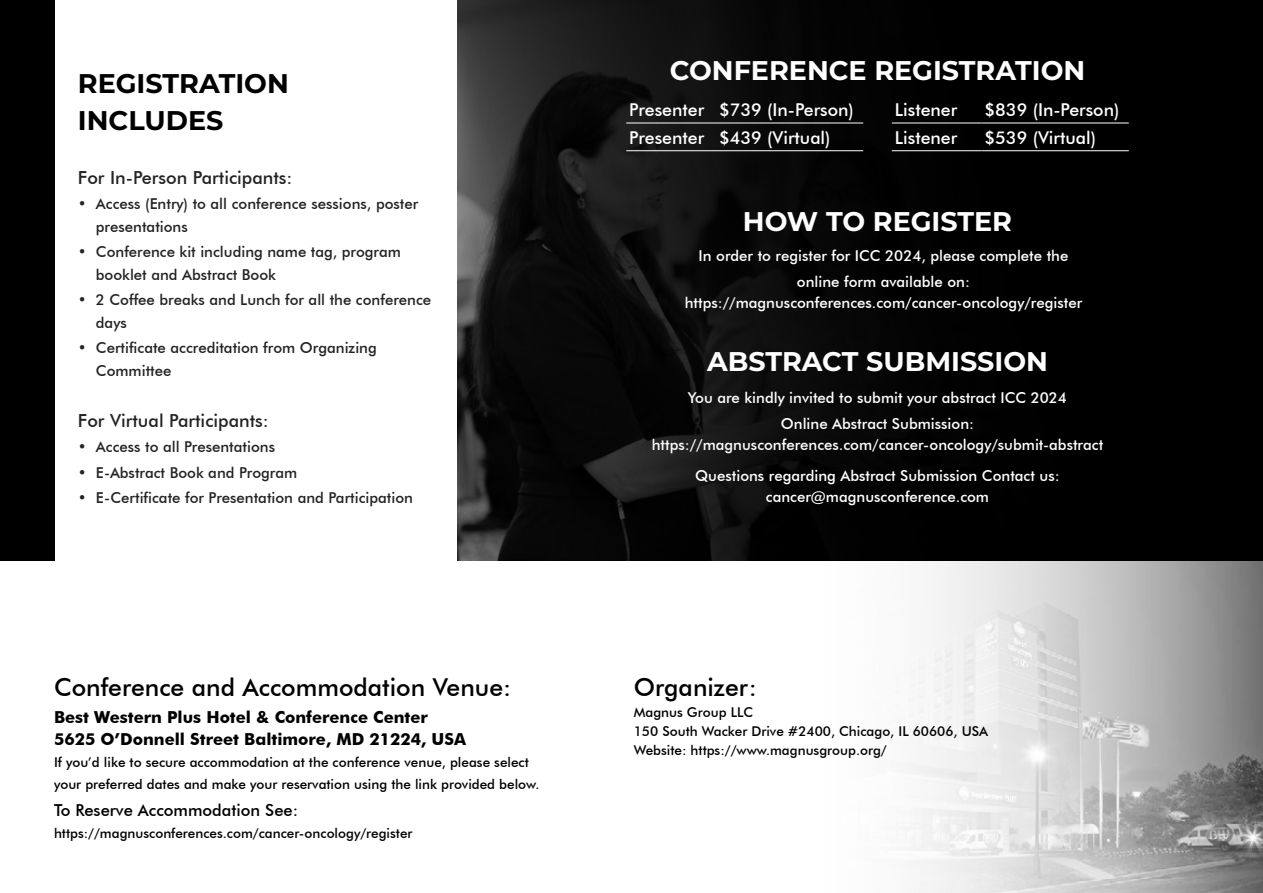
<style>
.page{position:relative;width:1263px;height:893px;background:#fff}
.page>*{position:absolute;margin:0;border:0;box-sizing:border-box;transform-origin:0 0}
.t1{font:700 27px "Montserrat";color:#fff}
.t2{font:700 27px/37.5px "Montserrat";color:#000}
.t3{font:500 24.75px "Futura BT";color:#000}
.t4{font:500 18px "Futura BT";color:#232323}
.t5{font:500 17.7px/27.8px "Futura BT";color:#fff}
.t6{font:700 16.5px/21.8px "Futura BT";color:#000}
.t7{font:500 16.5px "Futura BT";color:#000}
.t8{font:500 15px/25.5px "Futura BT";color:#fff;text-align:center}
.t9{font:500 15px/22.5px "Futura BT";color:#232323}
.t10{font:500 13.5px/18.9px "Futura BT";color:#000}
</style>
<div class="page">
<img style="left:766px;top:560px;width:497px;height:333px">
<div style="left:404px;top:0;width:210px;height:6px;background:#333"></div>
<img style="left:458px;top:0;width:805px;height:560px">
<div style="left:0;top:0;width:55px;height:560px;background:#000"></div>
<div style="left:56px;top:0;width:401px;height:560px;background:#fff"></div>
<hr style="left:626px;top:123px;width:90px;height:1px;background:#fff">
<hr style="left:716px;top:123px;width:147px;height:1px;background:#fff">
<hr style="left:626px;top:150px;width:90px;height:1px;background:#fff">
<hr style="left:716px;top:150px;width:147px;height:1px;background:#fff">
<hr style="left:892px;top:123px;width:89px;height:1px;background:#fff">
<hr style="left:981px;top:123px;width:148px;height:1px;background:#fff">
<hr style="left:892px;top:150px;width:89px;height:1px;background:#fff">
<hr style="left:981px;top:150px;width:148px;height:1px;background:#fff">
<h1 class="t2" style="left:78px;top:63px;width:212px">REGISTRATION<br>INCLUDES</h1>
<p class="t4" style="left:78px;top:167px;width:216px">For In-Person Participants:</p>
<p class="t9" style="left:96px;top:193px;width:324px;text-indent:-18px">• Access (Entry) to all conference sessions, poster presentations</p>
<p class="t9" style="left:96px;top:241px;width:307px;text-indent:-18px">• Conference kit including name tag, program booklet and Abstract Book</p>
<p class="t9" style="left:96px;top:289px;width:337px;text-indent:-18px">• 2 Coffee breaks and Lunch for all the conference days</p>
<p class="t9" style="left:96px;top:337px;width:282px;text-indent:-18px">• Certificate accreditation from Organizing<br>Committee</p>
<p class="t4" style="left:78px;top:410px;width:192px">For Virtual Participants:</p>
<p class="t9" style="left:78px;top:436px;width:199px">• Access to all Presentations</p>
<p class="t9" style="left:78px;top:461px;width:221px">• E-Abstract Book and Program</p>
<p class="t9" style="left:78px;top:487px;width:337px">• E-Certificate for Presentation and Participation</p>
<h2 class="t3" style="left:54px;top:672px;width:459px">Conference and Accommodation Venue:</h2>
<p class="t6" style="left:54px;top:707px;width:413px">Best Western Plus Hotel &amp; Conference Center<br>5625 O’Donnell Street Baltimore, MD 21224, USA</p>
<p class="t10" style="left:54px;top:751px;width:487px;line-height:21.8px">If you’d like to secure accommodation at the conference venue, please select your preferred dates and make your reservation using the link provided below.</p>
<p class="t7" style="left:54px;top:800px;width:246px">To Reserve Accommodation See:</p>
<p class="t10" style="left:54px;top:824px;width:360px">https://magnusconferences.com/cancer-oncology/register</p>
<h1 class="t1" style="left:670px;top:51px;width:417px">CONFERENCE REGISTRATION</h1>
<p class="t5" style="left:629px;top:96px;width:226px">Presenter $739 (In-Person)<br>Presenter $439 (Virtual)</p>
<p class="t5" style="left:895px;top:96px;width:64px">Listener</p>
<p class="t5" style="left:984px;top:96px;width:136px">$839 (In-Person)</p>
<p class="t5" style="left:895px;top:123px;width:64px">Listener</p>
<p class="t5" style="left:984px;top:123px;width:113px">$539 (Virtual)</p>
<h1 class="t1" style="left:743px;top:202px;width:271px">HOW TO REGISTER</h1>
<p class="t8" style="left:699px;top:243px;width:371px">In order to register for ICC 2024, please complete the online form available on:</p>
<p class="t8" style="left:685px;top:289px;width:399px">https://magnusconferences.com/cancer-oncology/register</p>
<h1 class="t1" style="left:707px;top:342px;width:342px">ABSTRACT SUBMISSION</h1>
<p class="t8" style="left:688px;top:385px;width:381px">You are kindly invited to submit your abstract ICC 2024<br>Online Abstract Submission:</p>
<p class="t8" style="left:652px;top:429px;width:453px;line-height:31.5px">https://magnusconferences.com/cancer-oncology/submit-abstract<br>Questions regarding Abstract Submission Contact us:</p>
<p class="t8" style="left:766px;top:484px;width:225px">cancer@magnusconference.com</p>
<h2 class="t3" style="left:634px;top:672px;width:125px">Organizer:</h2>
<p class="t10" style="left:634px;top:703px;width:356px">Magnus Group LLC<br>150 South Wacker Drive #2400, Chicago, IL 60606, USA<br>Website: https://www.magnusgroup.org/</p>
</div>
